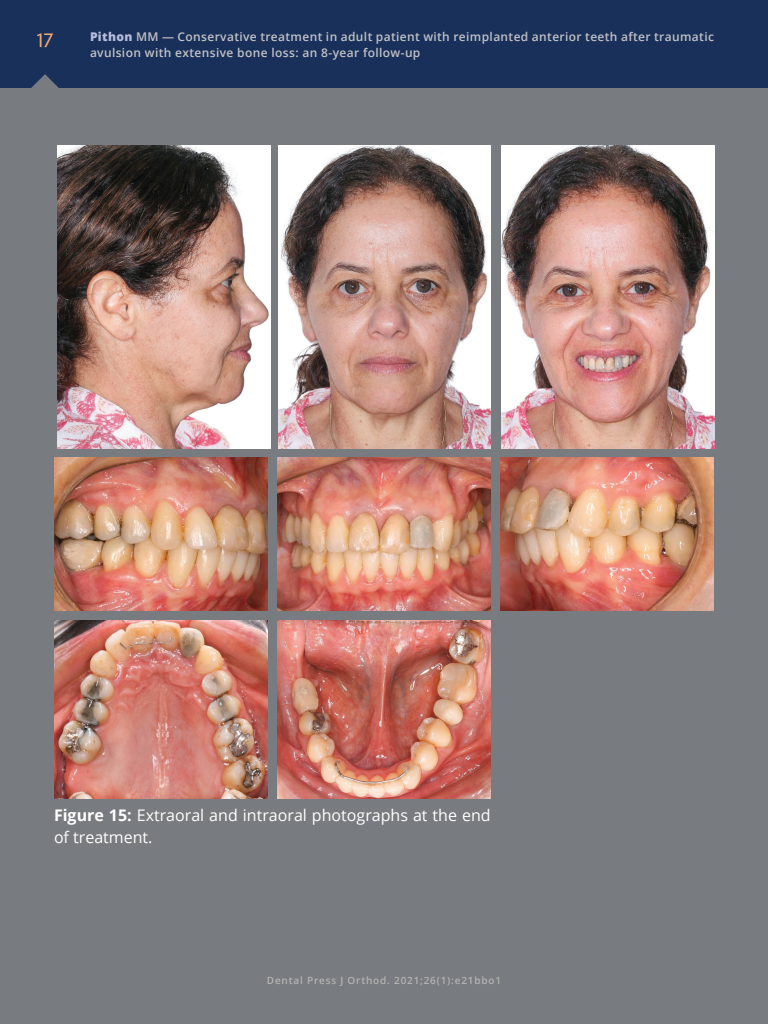
<style>
.page{position:relative;width:768px;height:1024px;background:#fff}
.page>*{position:absolute;margin:0;border:0;box-sizing:border-box;transform-origin:0 0}
.t1{font:500 18px "Semplicita Pro";color:#f9ac6e}
.t2{font:16px/22px "Open Sans";color:#fff}
.t3{font:600 12px/16px "Open Sans";letter-spacing:.03em;color:#c1c1c3}
.t4{font:600 10px "Open Sans";letter-spacing:.08em;color:#b2b3b3}
.s1{font-weight:800;color:#b9bcdd}
.s2{font-weight:700}
</style>
<div class="page">
<div style="left:0;top:75px;width:768px;height:949px;background:#787b7f"></div>
<div style="left:0;top:0;width:768px;height:88px;background:#19305b"></div>
<svg style="left:31px;top:74px;width:28px;height:14px"></svg>
<img style="left:278px;top:145px;width:213px;height:304px">
<img style="left:502px;top:145px;width:212px;height:304px">
<img style="left:58px;top:145px;width:212px;height:304px">
<img style="left:277px;top:457px;width:214px;height:154px">
<img style="left:277px;top:621px;width:214px;height:177px">
<img style="left:54px;top:457px;width:213px;height:154px">
<img style="left:54px;top:621px;width:213px;height:177px">
<img style="left:501px;top:457px;width:213px;height:154px">
<h1 class="t1" style="left:37px;top:27px;width:18px">17</h1>
<p class="t3" style="left:90px;top:29px;width:625px"><span class="s1">Pithon</span> MM — Conservative treatment in adult patient with reimplanted anterior teeth after traumatic avulsion with extensive bone loss: an 8-year follow-up</p>
<h2 class="t2" style="left:54px;top:804px;width:438px"><span class="s2">Figure 15:</span> Extraoral and intraoral photographs at the end of treatment.</h2>
<p class="t4" style="left:267px;top:974px;width:236px">Dental Press J Orthod. 2021;26(1):e21bbo1</p>
</div>
